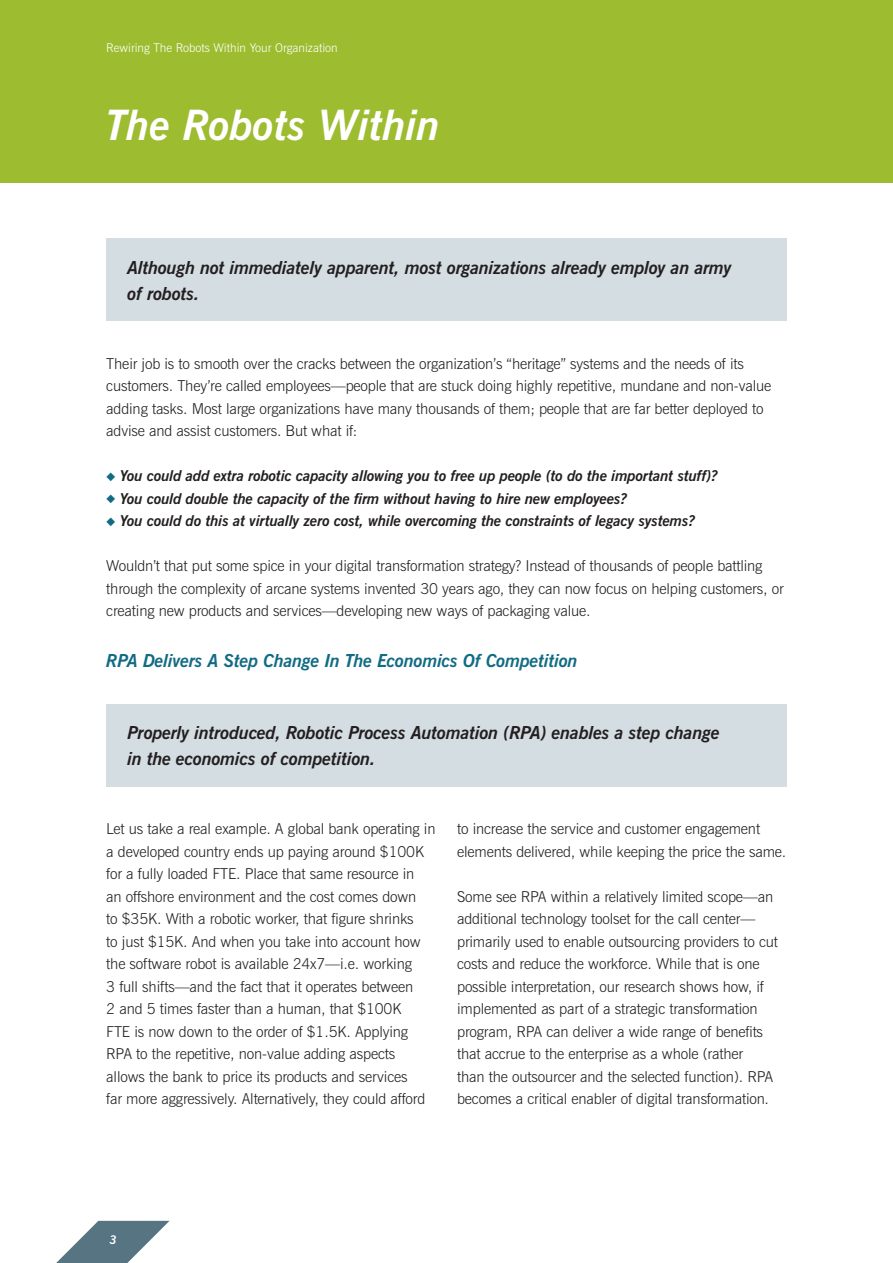
<style>
.page{position:relative;width:893px;height:1263px;background:#fff}
.page>*{position:absolute;margin:0;border:0;box-sizing:border-box;transform-origin:0 0}
.t1{font:italic 700 42px "News Gothic BT";color:#fff}
.t2{font:italic 700 18px/25.5px "News Gothic BT";letter-spacing:-.01em;color:#231f20}
.t3{font:italic 700 18px "News Gothic BT";letter-spacing:-.01em;color:#116b84}
.t4{font:300 15px/22.5px "News Gothic BT";letter-spacing:-.01em;color:#231f20}
.t5{font:italic 700 15px "News Gothic BT";letter-spacing:-.01em;color:#231f20}
.t6{font:300 12px "News Gothic BT";color:#fff}
.t7{font:italic 700 12px "News Gothic BT";color:#fff}
.s1{color:#116b84}
</style>
<div class="page">
<svg style="left:56px;top:1221px;width:114px;height:42px"></svg>
<div style="left:106px;top:704px;width:681px;height:83px;background:#d4dde2"></div>
<div style="left:106px;top:238px;width:681px;height:83px;background:#d4dde2"></div>
<div style="left:0;top:0;width:893px;height:183px;background:#9ebc2f"></div>
<p class="t6" style="left:106px;top:40px;width:233px">Rewiring The Robots Within Your Organization</p>
<h1 class="t1" style="left:106px;top:99px;width:336px">The Robots Within</h1>
<p class="t2" style="left:128px;top:255px;width:606px">Although not immediately apparent, most organizations already employ an army of robots.</p>
<p class="t4" style="left:106px;top:352px;width:666px">Their job is to smooth over the cracks between the organization’s “heritage” systems and the needs of its customers. They’re called employees—people that are stuck doing highly repetitive, mundane and non-value adding tasks. Most large organizations have many thousands of them; people that are far better deployed to advise and assist customers. But what if:</p>
<p class="t5" style="left:106px;top:467px;width:613px"><span class="s1">◆</span> You could add extra robotic capacity allowing you to free up people (to do the important stuff)?</p>
<p class="t5" style="left:106px;top:489px;width:522px"><span class="s1">◆</span> You could double the capacity of the firm without having to hire new employees?</p>
<p class="t5" style="left:106px;top:512px;width:590px"><span class="s1">◆</span> You could do this at virtually zero cost, while overcoming the constraints of legacy systems?</p>
<p class="t4" style="left:106px;top:555px;width:679px">Wouldn’t that put some spice in your digital transformation strategy? Instead of thousands of people battling through the complexity of arcane systems invented 30 years ago, they can now focus on helping customers, or creating new products and services—developing new ways of packaging value.</p>
<p class="t3" style="left:106px;top:650px;width:473px">RPA Delivers A Step Change In The Economics Of Competition</p>
<p class="t2" style="left:128px;top:720px;width:594px">Properly introduced, Robotic Process Automation (RPA) enables a step change in the economics of competition.</p>
<p class="t4" style="left:106px;top:818px;width:331px">Let us take a real example. A global bank operating in a developed country ends up paying around $100K for a fully loaded FTE. Place that same resource in<br>an offshore environment and the cost comes down<br>to $35K. With a robotic worker, that figure shrinks<br>to just $15K. And when you take into account how the software robot is available 24x7—i.e. working<br>3 full shifts—and the fact that it operates between<br>2 and 5 times faster than a human, that $100K<br>FTE is now down to the order of $1.5K. Applying RPA to the repetitive, non-value adding aspects allows the bank to price its products and services<br>far more aggressively. Alternatively, they could afford</p>
<p class="t4" style="left:457px;top:818px;width:331px">to increase the service and customer engagement elements delivered, while keeping the price the same.</p>
<p class="t4" style="left:457px;top:885px;width:322px">Some see RPA within a relatively limited scope—an additional technology toolset for the call center— primarily used to enable outsourcing providers to cut costs and reduce the workforce. While that is one possible interpretation, our research shows how, if implemented as part of a strategic transformation program, RPA can deliver a wide range of benefits that accrue to the enterprise as a whole (rather<br>than the outsourcer and the selected function). RPA becomes a critical enabler of digital transformation.</p>
<p class="t7" style="left:110px;top:1232px;width:9px">3</p>
</div>
